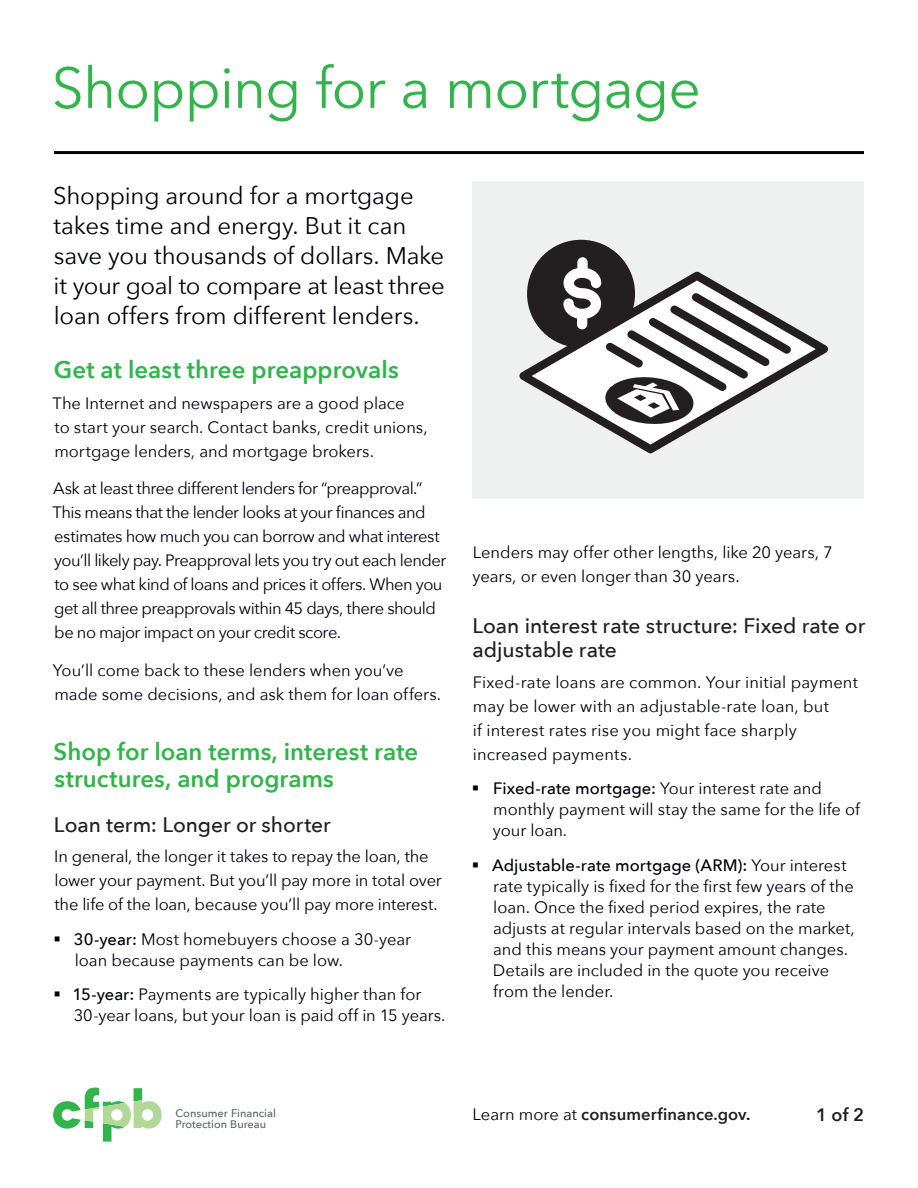
<style>
.page{position:relative;width:918px;height:1188px;background:#fff}
.page>*{position:absolute;margin:0;border:0;box-sizing:border-box;transform-origin:0 0}
.green{font:57px "Avenir Next";letter-spacing:-.015em;color:#31b44a}
.subheader{font:24px/30px "Avenir Next";letter-spacing:-.01em;color:#00000b}
.regular{font:600 24px/27px "Avenir Next";color:#31b44a}
.regular-2{font:500 21px/24px "Avenir Next";color:#231f20}
.paragraph{font:600 18px "Avenir Next";color:#231f20}
.paragraph-2{font:16.5px/21px "Avenir Next";letter-spacing:-.005em;color:#00000b}
.paragraph-3{font:16.5px/24px "Avenir Next";letter-spacing:-.03em;color:#00000b}
.t1{font:600 16.5px "Avenir Next";letter-spacing:.005em;color:#231f20}
.t2{font:500 10.95px "Avenir Next";color:#5f6369}
.s1{font-weight:500}
.s2{font-weight:400;color:#00000b}
.s3{color:#00000b}
</style>
<div class="page">
<svg style="left:53px;top:1088px;width:109px;height:54px"></svg>
<div style="left:472px;top:182px;width:392px;height:318px;background:#eff1f0"></div>
<hr style="left:54px;top:151px;width:810px;height:3px;background:#00000b">
<div style="left:527px;top:240px;width:108px;height:108px;background:#231f20;border-radius:50%"></div>
<svg style="left:519px;top:272px;width:309px;height:181px"></svg>
<svg style="left:563px;top:257px;width:228px;height:170px"></svg>
<p class="green" style="left:52px;top:54px;width:651px">Shopping for a mortgage</p>
<p class="subheader" style="left:53px;top:181px;width:393px">Shopping around for a mortgage takes time and energy. But it can save you thousands of dollars. Make it your goal to compare at least three loan offers from different lenders.</p>
<p class="regular" style="left:54px;top:356px;width:346px">Get at least three preapprovals</p>
<p class="paragraph-2" style="left:52px;top:391px;width:377px;line-height:24px">The Internet and newspapers are a good place<br>to start your search. Contact banks, credit unions, mortgage lenders, and mortgage brokers.</p>
<p class="paragraph-3" style="left:52px;top:476px;width:395px">Ask at least three different lenders for “preapproval.” This means that the lender looks at your finances and estimates how much you can borrow and what interest you’ll likely pay. Preapproval lets you try out each lender to see what kind of loans and prices it offers. When you get all three preapprovals within 45 days, there should be no major impact on your credit score.</p>
<p class="paragraph-2" style="left:53px;top:658px;width:390px;line-height:24px">You’ll come back to these lenders when you’ve made some decisions, and ask them for loan offers.</p>
<p class="regular" style="left:54px;top:738px;width:366px">Shop for loan terms, interest rate structures, and programs</p>
<p class="regular-2" style="left:54px;top:812px;width:278px">Loan term: Longer or shorter</p>
<p class="paragraph-2" style="left:54px;top:845px;width:389px;line-height:24px">In general, the longer it takes to repay the loan, the lower your payment. But you’ll pay more in total over the life of the loan, because you’ll pay more interest.</p>
<p class="paragraph-2" style="left:75px;top:929px;width:338px;text-indent:-21px">▪ <span class="s1">30-year:</span> Most homebuyers choose a 30-year loan because payments can be low.</p>
<p class="paragraph-2" style="left:74px;top:984px;width:373px;text-indent:-20px">▪ <span class="s1">15-year:</span> Payments are typically higher than for<br>30-year loans, but your loan is paid off in 15 years.</p>
<p class="paragraph-2" style="left:473px;top:540px;width:362px;line-height:24px">Lenders may offer other lengths, like 20 years, 7 years, or even longer than 30 years.</p>
<p class="regular-2" style="left:472px;top:613px;width:394px">Loan interest rate structure: Fixed rate or adjustable rate</p>
<p class="paragraph-2" style="left:473px;top:670px;width:387px;line-height:24px">Fixed-rate loans are common. Your initial payment may be lower with an adjustable-rate loan, but<br>if interest rates rise you might face sharply increased payments.</p>
<p class="paragraph-2" style="left:493px;top:778px;width:369px;text-indent:-21px">▪ <span class="s1">Fixed-rate mortgage:</span> Your interest rate and monthly payment will stay the same for the life of your loan.</p>
<p class="paragraph-2" style="left:493px;top:854px;width:363px;text-indent:-21px">▪ <span class="s1">Adjustable-rate mortgage (ARM):</span> Your interest rate typically is fixed for the first few years of the loan. Once the fixed period expires, the rate adjusts at regular intervals based on the market, and this means your payment amount changes.<br>Details are included in the quote you receive from the lender.</p>
<p class="t2" style="left:176px;top:1106px;width:102px">Consumer Financial</p>
<p class="t1" style="left:472px;top:1104px;width:280px"><span class="s2">Learn more at</span> consumerfinance.gov<span class="s3">.</span></p>
<p class="paragraph" style="left:816px;top:1104px;width:49px">1 of 2</p>
<p class="t2" style="left:176px;top:1118px;width:92px">Protection Bureau</p>
</div>
